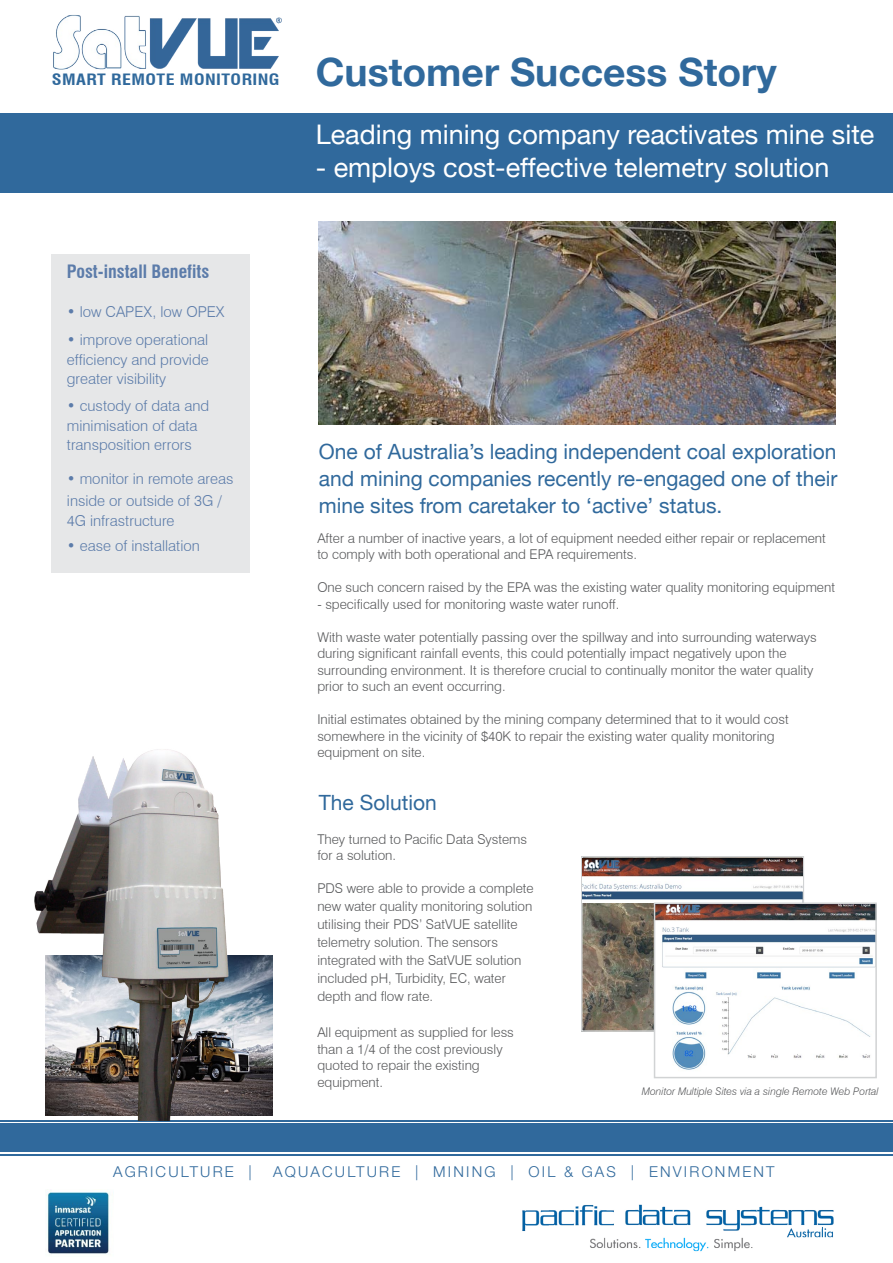
<style>
.page{position:relative;width:893px;height:1263px;background:#fff}
.page>*{position:absolute;margin:0;border:0;box-sizing:border-box;transform-origin:0 0}
.t1{font:700 39px "Helvetica Neue";color:#30699c}
.t2{font:27px "Helvetica Neue";color:#fff}
.t3{font:21px/27px "Helvetica Neue";color:#30699c;text-align:justify}
.t4{font:700 condensed 18px "Swiss 721 BT";color:#5c7caa}
.t5{font:700 condensed 15.3px "Swiss 721 BT";letter-spacing:.025em;color:#30699c;scale:1.18 1}
.t6{font:300 15px/19.5px "Swiss 721 BT";color:#5c7caa}
.t7{font:300 15px "Helvetica Neue LT Std";letter-spacing:.145em;color:#30699c}
.t8{font:300 13.5px/16.5px "Swiss 721 BT";color:#58595b}
.t9{font:italic 300 10.5px "Swiss 721 BT";color:#58595b}
</style>
<div class="page">
<div style="left:0;top:113px;width:893px;height:80px;background:#30699c"></div>
<img style="left:46px;top:1190px;width:63px;height:64px">
<div style="left:0;top:1124px;width:893px;height:28px;background:#30699c"></div>
<hr style="left:0;top:1120px;width:893px;height:1px;background:#30699c">
<hr style="left:0;top:1154px;width:893px;height:2px;background:#30699c">
<img style="left:522px;top:1205px;width:312px;height:47px">
<img style="left:258px;top:955px;width:14px;height:161px">
<img style="left:34px;top:749px;width:224px;height:371px">
<img style="left:53px;top:15px;width:229px;height:55px">
<div style="left:52px;top:255px;width:198px;height:318px;background:#e6e7e8"></div>
<img style="left:319px;top:222px;width:517px;height:202px">
<img style="left:584px;top:903px;width:70px;height:126px">
<div style="left:581px;top:856px;width:223px;height:176px;border:2px solid #d1d3d4"></div>
<img style="left:582px;top:859px;width:221px;height:43px">
<img style="left:657px;top:905px;width:217px;height:165px">
<div style="left:654px;top:902px;width:223px;height:176px;border:2px solid #d1d3d4"></div>
<p class="t5" style="left:52px;top:71px;width:195px">SMART REMOTE MONITORING</p>
<h3 class="t4" style="left:67px;top:261px;width:144px">Post-install Benefits</h3>
<p class="t6" style="left:67px;top:302px;width:159px">• low CAPEX, low OPEX</p>
<p class="t6" style="left:67px;top:330px;width:143px;text-align:justify">• improve operational efficiency and provide greater visibility</p>
<p class="t6" style="left:67px;top:396px;width:144px">• custody of data and minimisation of data transposition errors</p>
<p class="t6" style="left:67px;top:467px;width:168px;line-height:22.5px">• monitor in remote areas inside or outside of 3G /</p>
<p class="t6" style="left:67px;top:510px;width:109px">4G infrastructure</p>
<p class="t6" style="left:67px;top:536px;width:134px">• ease of installation</p>
<h1 class="t1" style="left:316px;top:48px;width:462px">Customer Success Story</h1>
<h2 class="t2" style="left:316px;top:119px;width:560px">Leading mining company reactivates mine site</h2>
<h2 class="t2" style="left:316px;top:152px;width:515px">- employs cost-effective telemetry solution</h2>
<h3 class="t3" style="left:319px;top:438px;width:520px">One of Australia’s leading independent coal exploration and mining companies recently re-engaged one of their mine sites from caretaker to ‘active’ status.</h3>
<p class="t8" style="left:317px;top:530px;width:510px">After a number of inactive years, a lot of equipment needed either repair or replacement to comply with both operational and EPA requirements.</p>
<p class="t8" style="left:317px;top:579px;width:519px">One such concern raised by the EPA was the existing water quality monitoring equipment</p>
<p class="t8" style="left:317px;top:596px;width:303px">- specifically used for monitoring waste water runoff.</p>
<p class="t8" style="left:317px;top:629px;width:501px">With waste water potentially passing over the spillway and into surrounding waterways during significant rainfall events, this could potentially impact negatively upon the surrounding environment. It is therefore crucial to continually monitor the water quality prior to such an event occurring.</p>
<p class="t8" style="left:317px;top:711px;width:473px">Initial estimates obtained by the mining company determined that to it would cost somewhere in the vicinity of $40K to repair the existing water quality monitoring equipment on site.</p>
<h3 class="t3" style="left:319px;top:789px;width:119px">The Solution</h3>
<p class="t8" style="left:317px;top:830px;width:211px">They turned to Pacific Data Systems for a solution.</p>
<p class="t8" style="left:317px;top:879px;width:218px;line-height:18px">PDS were able to provide a complete new water quality monitoring solution utilising their PDS’ SatVUE satellite telemetry solution. The sensors integrated with the SatVUE solution included pH, Turbidity, EC, water depth and flow rate.</p>
<p class="t8" style="left:317px;top:1024px;width:198px">All equipment as supplied for less than a 1/4 of the cost previously quoted to repair the existing equipment.</p>
<p class="t9" style="left:642px;top:1085px;width:238px">Monitor Multiple Sites via a single Remote Web Portal</p>
<p class="t7" style="left:113px;top:1162px;width:140px">AGRICULTURE |</p>
<p class="t7" style="left:273px;top:1162px;width:503px">AQUACULTURE | MINING | OIL &amp; GAS | ENVIRONMENT</p>
</div>
